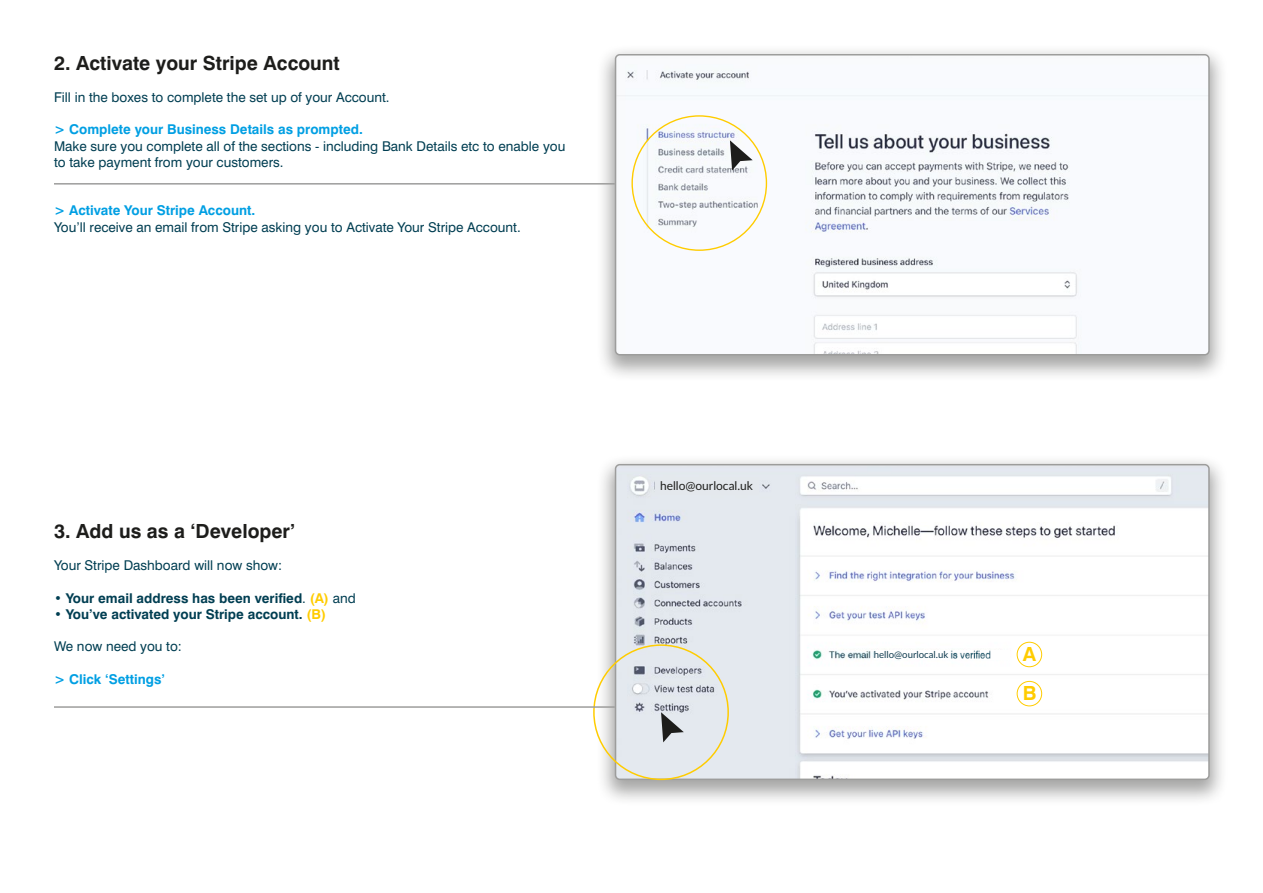
<style>
.page{position:relative;width:1263px;height:893px;background:#fff}
.page>*{position:absolute;margin:0;border:0;box-sizing:border-box;transform-origin:0 0}
.t1{font:700 19.5px "Swiss 721 BT";color:#1d1d1b}
.t2{font:700 19.5px/39.2px "Swiss 721 BT";color:#fc0}
.t3{font:13.5px/16.2px "Swiss 721 BT";color:#003e52}
.t4{font:700 13.5px "Swiss 721 BT";color:#009fe3}
.t5{font:700 13.5px "Swiss 721 BT";color:#003e52}
.t6{font:12px "Lato";color:#1d1d1b}
.t7{font:9.6px "Lato";color:#103c50}
.s1{font-weight:400}
.s2{color:#fc0}
</style>
<div class="page">
<div style="left:596px;top:454px;width:632px;height:353px;background:#1d1d1b;opacity:.4"></div>
<img style="left:615px;top:465px;width:592px;height:314px">
<div style="left:615px;top:464px;width:595px;height:316px;border:2px solid #9d9d9c;border-radius:4px"></div>
<div style="left:655px;top:480px;width:103px;height:15px;background:#e4e8ed"></div>
<div style="left:874px;top:650px;width:80px;height:10px;background:#fff"></div>
<img style="left:950px;top:650px;width:60px;height:10px">
<svg style="left:661px;top:712px;width:23px;height:30px"></svg>
<div style="left:1017px;top:642px;width:25px;height:25px;border:1px solid #fc0;border-radius:50%"></div>
<div style="left:1017px;top:681px;width:25px;height:25px;border:1px solid #fc0;border-radius:50%"></div>
<div style="left:596px;top:44px;width:632px;height:338px;background:#1d1d1b;opacity:.4"></div>
<img style="left:615px;top:55px;width:594px;height:300px">
<div style="left:615px;top:54px;width:595px;height:301px;border:2px solid #9d9d9c;border-radius:4px"></div>
<svg style="left:730px;top:140px;width:23px;height:30px"></svg>
<hr style="left:54px;top:706px;width:561px;height:2px;background:#9d9d9c">
<hr style="left:54px;top:183px;width:561px;height:2px;background:#9d9d9c">
<h1 class="t1" style="left:54px;top:51px;width:287px">2. Activate your Stripe Account</h1>
<p class="t3" style="left:54px;top:89px;width:337px">Fill in the boxes to complete the set up of your Account.</p>
<p class="t4" style="left:54px;top:121px;width:310px">&gt; Complete your Business Details as prompted.</p>
<p class="t3" style="left:54px;top:138px;width:513px">Make sure you complete all of the sections - including Bank Details etc to enable you to take payment from your customers.</p>
<p class="t4" style="left:54px;top:202px;width:203px">&gt; Activate Your Stripe Account.</p>
<p class="t3" style="left:54px;top:219px;width:468px">You’ll receive an email from Stripe asking you to Activate Your Stripe Account.</p>
<h1 class="t1" style="left:54px;top:519px;width:243px">3. Add us as a ‘Developer’</h1>
<p class="t3" style="left:54px;top:557px;width:230px">Your Stripe Dashboard will now show:</p>
<p class="t5" style="left:54px;top:589px;width:303px">• Your email address has been verified<span class="s1">.</span> <span class="s2">(A)</span> <span class="s1">and</span></p>
<p class="t5" style="left:54px;top:606px;width:274px">• You’ve activated your Stripe account. <span class="s2">(B)</span></p>
<p class="t3" style="left:54px;top:638px;width:129px">We now need you to:</p>
<p class="t4" style="left:54px;top:670px;width:112px">&gt; Click ‘Settings’</p>
<p class="t6" style="left:660px;top:477px;width:94px">hello@ourlocal.uk</p>
<p class="t7" style="left:874px;top:648px;width:76px">hello@ourlocal.uk</p>
<h1 class="t2" style="left:1023px;top:634px;width:15px">A<br>B</h1>
</div>
